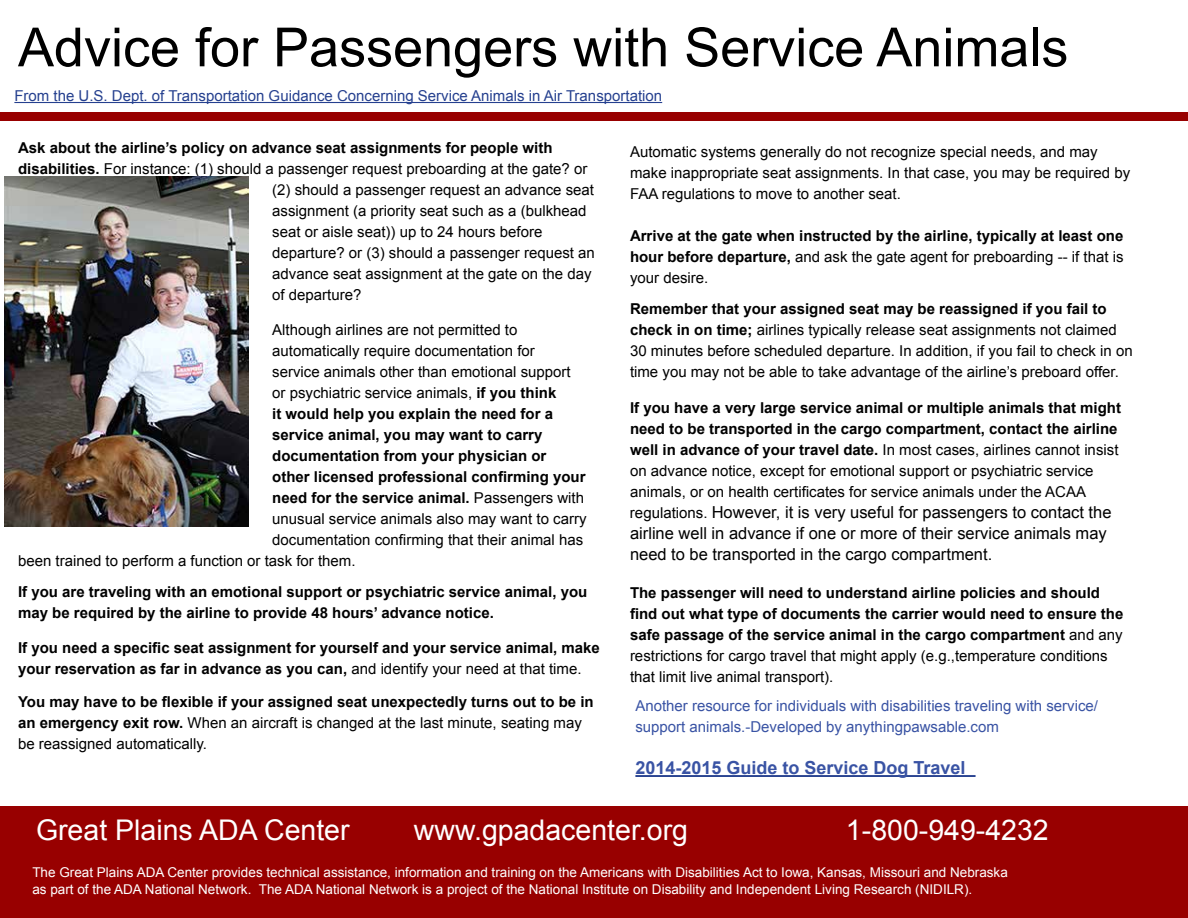
<style>
.page{position:relative;width:1188px;height:918px;background:#fff}
.page>*{position:absolute;margin:0;border:0;box-sizing:border-box;transform-origin:0 0}
.t1{font:54px "Arial";color:#000}
.t2{font:28.5px "Arial";color:#fff}
.t3{font:700 18px "Arial";color:#3953a4}
.t4{font:16.5px/21px "Arial";color:#000}
.t5{font:15px/21px "Arial";color:#000}
.t6{font:700 15px/21px "Arial";color:#000}
.t7{font:15px/21px "Arial";color:#3953a4}
.t8{font:15px "Arial";color:#25408f}
.t9{font:13.5px/16.2px "Arial";color:#fff}
.s1{font-weight:700}
.s2{font-weight:400}
.s3{font-size:15px}
</style>
<div class="page">
<div style="left:0;top:806px;width:1188px;height:112px;background:#980000"></div>
<div style="left:0;top:112px;width:1188px;height:9px;background:#980000"></div>
<img style="left:5px;top:176px;width:243px;height:350px">
<hr style="left:14px;top:102px;width:648px;height:1px;background:#25408f">
<hr style="left:635px;top:775px;width:341px;height:2px;background:#25408f">
<h1 class="t1" style="left:18px;top:12px;width:1052px">Advice for Passengers with Service Animals</h1>
<p class="t8" style="left:14px;top:86px;width:649px">From the U.S. Dept. of Transportation Guidance Concerning Service Animals in Air Transportation</p>
<p class="t6" style="left:18px;top:138px;width:536px">Ask about the airline’s policy on advance seat assignments for people with</p>
<p class="t5" style="left:18px;top:159px;width:571px"><span class="s1">disabilities.</span> For instance: (1) should a passenger request preboarding at the gate? or</p>
<p class="t5" style="left:272px;top:180px;width:323px">(2) should a passenger request an advance seat</p>
<p class="t5" style="left:272px;top:201px;width:316px">assignment (a priority seat such as a (bulkhead</p>
<p class="t5" style="left:272px;top:222px;width:272px">seat or aisle seat)) up to 24 hours before</p>
<p class="t5" style="left:272px;top:243px;width:324px">departure? or (3) should a passenger request an</p>
<p class="t5" style="left:272px;top:264px;width:321px">advance seat assignment at the gate on the day</p>
<p class="t5" style="left:272px;top:285px;width:91px">of departure?</p>
<p class="t5" style="left:272px;top:319px;width:247px">Although airlines are not permitted to</p>
<p class="t5" style="left:272px;top:340px;width:264px">automatically require documentation for</p>
<p class="t5" style="left:272px;top:361px;width:300px">service animals other than emotional support</p>
<p class="t5" style="left:272px;top:382px;width:286px">or psychiatric service animals, <span class="s1">if you think</span></p>
<p class="t6" style="left:272px;top:403px;width:282px">it would help you explain the need for a</p>
<p class="t6" style="left:272px;top:424px;width:272px">service animal, you may want to carry</p>
<p class="t6" style="left:272px;top:445px;width:276px">documentation from your physician or</p>
<p class="t6" style="left:272px;top:466px;width:315px">other licensed professional confirming your</p>
<p class="t6" style="left:272px;top:487px;width:313px">need for the service animal. <span class="s2">Passengers with</span></p>
<p class="t5" style="left:272px;top:508px;width:316px">unusual service animals also may want to carry</p>
<p class="t5" style="left:272px;top:529px;width:312px">documentation confirming that their animal has</p>
<p class="t5" style="left:18px;top:550px;width:339px">been trained to perform a function or task for them.</p>
<p class="t6" style="left:18px;top:582px;width:571px">If you are traveling with an emotional support or psychiatric service animal, you may be required by the airline to provide 48 hours’ advance notice.</p>
<p class="t6" style="left:18px;top:637px;width:583px">If you need a specific seat assignment for yourself and your service animal, make your reservation as far in advance as you can, <span class="s2">and identify your need at that time.</span></p>
<p class="t6" style="left:18px;top:691px;width:577px">You may have to be flexible if your assigned seat unexpectedly turns out to be in an emergency exit row. <span class="s2">When an aircraft is changed at the last minute, seating may be reassigned automatically.</span></p>
<p class="t5" style="left:630px;top:141px;width:502px">Automatic systems generally do not recognize special needs, and may make inappropriate seat assignments. In that case, you may be required by<br>FAA regulations to move to another seat.</p>
<p class="t6" style="left:630px;top:225px;width:495px;text-align:justify">Arrive at the gate when instructed by the airline, typically at least one hour before departure, <span class="s2">and ask the gate agent for preboarding -- if that is your desire.</span></p>
<p class="t5" style="left:630px;top:299px;width:504px"><span class="s1">Remember that your assigned seat may be reassigned if you fail to check in on time;</span> airlines typically release seat assignments not claimed 30 minutes before scheduled departure. In addition, if you fail to check in on time you may not be able to take advantage of the airline’s preboard offer.</p>
<p class="t5" style="left:630px;top:398px;width:493px"><span class="s1">If you have a very large service animal or multiple animals that might need to be transported in the cargo compartment, contact the airline well in advance of your travel date.</span> In most cases, airlines cannot insist on advance notice, except for emotional support or psychiatric service animals, or on health certificates for service animals under the ACAA</p>
<p class="t4" style="left:630px;top:502px;width:483px"><span class="s3">regulations.</span> However, it is very useful for passengers to contact the airline well in advance if one or more of their service animals may need to be transported in the cargo compartment.</p>
<p class="t6" style="left:630px;top:582px;width:495px">The passenger will need to understand airline policies and should find out what type of documents the carrier would need to ensure the safe passage of the service animal in the cargo compartment <span class="s2">and any restrictions for cargo travel that might apply (e.g.,temperature conditions that limit live animal transport).</span></p>
<p class="t7" style="left:635px;top:696px;width:464px">Another resource for individuals with disabilities traveling with service/ support animals.-Developed by anythingpawsable.com</p>
<p class="t3" style="left:635px;top:756px;width:332px">2014-2015 Guide to Service Dog Travel</p>
<h2 class="t2" style="left:36px;top:811px;width:315px">Great Plains ADA Center</h2>
<h2 class="t2" style="left:414px;top:811px;width:276px">www.gpadacenter.org</h2>
<h2 class="t2" style="left:846px;top:811px;width:204px">1-800-949-4232</h2>
<p class="t9" style="left:32px;top:865px;width:977px">The Great Plains ADA Center provides technical assistance, information and training on the Americans with Disabilities Act to Iowa, Kansas, Missouri and Nebraska as part of the ADA National Network. The ADA National Network is a project of the National Institute on Disability and Independent Living Research (NIDILR).</p>
</div>
